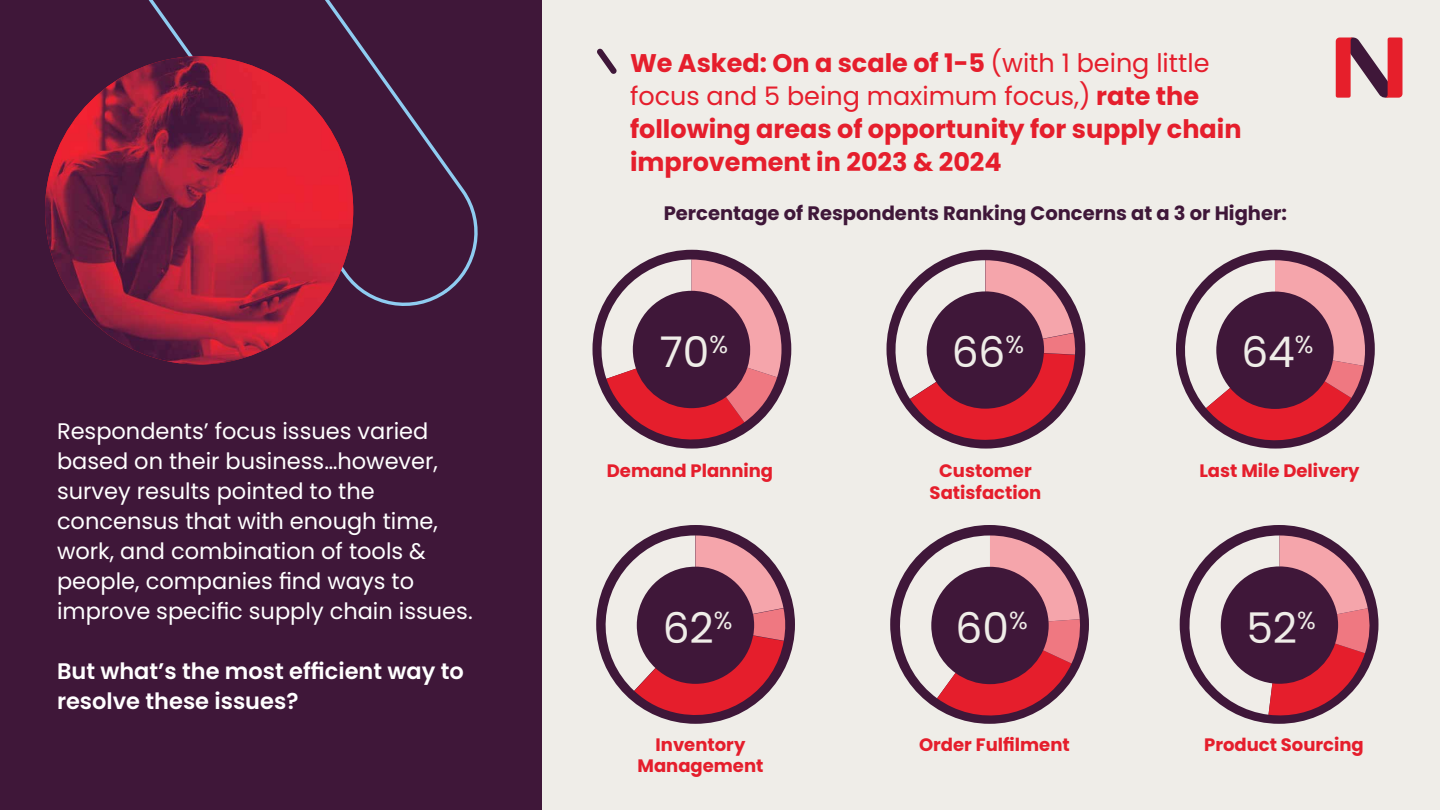
<style>
.page{position:relative;width:1440px;height:810px;background:#efede8}
.page>*{position:absolute;margin:0;border:0;box-sizing:border-box;transform-origin:0 0}
.t1{font:42.3px "Poppins";color:#efede8}
.t2{font:700 25.5px/33px "Poppins";color:#e51e2c}
.t3{font:22.5px/30px "Poppins";color:#fff}
.t4{font:600 22.5px/30px "Poppins";color:#fff}
.t5{font:700 19.5px "Poppins";color:#3f1739}
.t6{font:700 18px/21.6px "Poppins";color:#e51e2c;text-align:center}
.s1{font-weight:400}
</style>
<div class="page">
<div style="left:0;top:0;width:542px;height:810px;background:#3f1739"></div>
<div style="left:592px;top:250px;width:199px;height:199px;background:#3f1739;border-radius:50%"></div>
<div style="left:887px;top:250px;width:198px;height:199px;background:#3f1739;border-radius:50%"></div>
<div style="left:1176px;top:250px;width:199px;height:199px;background:#3f1739;border-radius:50%"></div>
<div style="left:596px;top:525px;width:199px;height:199px;background:#3f1739;border-radius:50%"></div>
<div style="left:890px;top:525px;width:199px;height:199px;background:#3f1739;border-radius:50%"></div>
<div style="left:1180px;top:525px;width:198px;height:199px;background:#3f1739;border-radius:50%"></div>
<svg style="left:1336px;top:38px;width:67px;height:60px"></svg>
<svg style="left:597px;top:49px;width:20px;height:25px"></svg>
<svg style="left:82px;top:0;width:396px;height:314px"></svg>
<img style="left:45px;top:56px;width:308px;height:308px;border-radius:154px">
<svg style="left:596px;top:536px;width:190px;height:186px"></svg>
<svg style="left:890px;top:535px;width:191px;height:189px"></svg>
<svg style="left:1184px;top:535px;width:187px;height:185px"></svg>
<svg style="left:592px;top:259px;width:190px;height:190px"></svg>
<svg style="left:886px;top:260px;width:189px;height:182px"></svg>
<svg style="left:1176px;top:260px;width:189px;height:189px"></svg>
<p class="t3" style="left:57px;top:416px;width:417px">Respondents’ focus issues varied based on their business…however, survey results pointed to the concensus that with enough time, work, and combination of tools &amp; people, companies find ways to improve specific supply chain issues.</p>
<p class="t4" style="left:57px;top:656px;width:408px">But what’s the most efficient way to resolve these issues?</p>
<p class="t2" style="left:630px;top:46px;width:613px">We Asked: On a scale of 1-5 <span class="s1">(with 1 being little focus and 5 being maximum focus,)</span> rate the following areas of opportunity for supply chain improvement in 2023 &amp; 2024</p>
<p class="t5" style="left:664px;top:202px;width:625px">Percentage of Respondents Ranking Concerns at a 3 or Higher:</p>
<h1 class="t1" style="left:660px;top:328px;width:70px">70<sup>%</sup></h1>
<h1 class="t1" style="left:952px;top:328px;width:74px">66<sup>%</sup></h1>
<h1 class="t1" style="left:1241px;top:328px;width:74px">64<sup>%</sup></h1>
<p class="t6" style="left:607px;top:460px;width:168px">Demand Planning</p>
<p class="t6" style="left:930px;top:460px;width:113px">Customer<br>Satisfaction</p>
<p class="t6" style="left:1199px;top:460px;width:162px">Last Mile Delivery</p>
<h1 class="t1" style="left:663px;top:603px;width:71px">62<sup>%</sup></h1>
<h1 class="t1" style="left:956px;top:603px;width:74px">60<sup>%</sup></h1>
<h1 class="t1" style="left:1246px;top:603px;width:71px">52<sup>%</sup></h1>
<p class="t6" style="left:637px;top:734px;width:127px">Inventory<br>Management</p>
<p class="t6" style="left:919px;top:734px;width:152px">Order Fulfilment</p>
<p class="t6" style="left:1204px;top:734px;width:161px">Product Sourcing</p>
</div>
